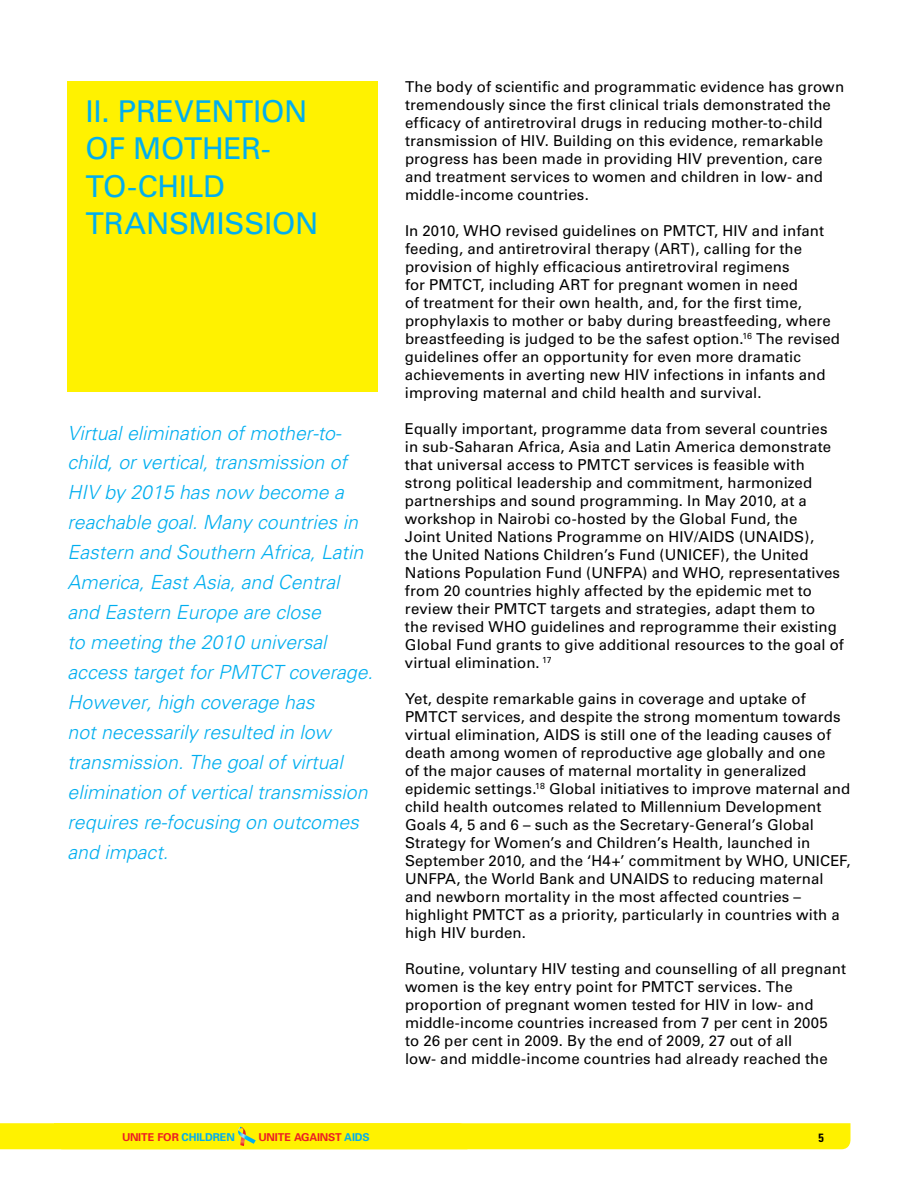
<style>
.page{position:relative;width:918px;height:1188px;background:#fff}
.page>*{position:absolute;margin:0;border:0;box-sizing:border-box;transform-origin:0 0}
.t1{font:30px/37.5px "Univers";letter-spacing:-.01em;color:#00aeef}
.t2{font:italic 300 19.5px/30px "Univers";color:#00aeef}
.t3{font:15px/18px "Univers";letter-spacing:.005em;color:#000}
.t4{font:700 condensed 12px "Univers";color:#000}
.t5{font:700 10.8px "Univers";letter-spacing:-.01em;color:#ed1d24}
.s1{color:#00aeef}
</style>
<div class="page">
<div style="left:68px;top:81px;width:310px;height:311px;background:#fff200"></div>
<div style="left:0;top:1123px;width:850px;height:26px;background:#fff200"></div>
<h1 class="t1" style="left:86px;top:92px;width:234px">II. PREVENTion<br>of MOTHER-<br>TO-CHILD<br>TRANSMISSION</h1>
<p class="t2" style="left:68px;top:418px;width:307px">Virtual elimination of mother-to&shy;child, or vertical, transmission of<br>HIV by 2015 has now become a reachable goal. Many countries in<br>Eastern and Southern Africa, Latin<br>America, East Asia, and Central and Eastern Europe are close<br>to meeting the 2010 universal access target for PMTCT coverage.<br>However, high coverage has<br>not necessarily resulted in low transmission. The goal of virtual elimination of vertical transmission requires re-focusing on outcomes and impact.</p>
<p class="t5" style="left:122px;top:1130px;width:114px">UNITE FOR <span class="s1">CHILDREN</span></p>
<p class="t5" style="left:259px;top:1130px;width:113px">UNITE AGAINST <span class="s1">AIDS</span></p>
<p class="t3" style="left:405px;top:78px;width:441px">The body of scientific and programmatic evidence has grown tremendously since the first clinical trials demonstrated the efficacy of antiretroviral drugs in reducing mother-to-child transmission of HIV. Building on this evidence, remarkable progress has been made in providing HIV prevention, care and treatment services to women and children in low- and middle-income countries.</p>
<p class="t3" style="left:405px;top:222px;width:437px">In 2010, WHO revised guidelines on PMTCT, HIV and infant feeding, and antiretroviral therapy (ART), calling for the provision of highly efficacious antiretroviral regimens<br>for PMTCT, including ART for pregnant women in need<br>of treatment for their own health, and, for the first time, prophylaxis to mother or baby during breastfeeding, where breastfeeding is judged to be the safest option.<sup>16</sup> The revised guidelines offer an opportunity for even more dramatic achievements in averting new HIV infections in infants and improving maternal and child health and survival.</p>
<p class="t3" style="left:405px;top:420px;width:440px">Equally important, programme data from several countries in sub-Saharan Africa, Asia and Latin America demonstrate that universal access to PMTCT services is feasible with strong political leadership and commitment, harmonized partnerships and sound programming. In May 2010, at a workshop in Nairobi co-hosted by the Global Fund, the<br>Joint United Nations Programme on HIV/AIDS (UNAIDS),<br>the United Nations Children’s Fund (UNICEF), the United Nations Population Fund (UNFPA) and WHO, representatives from 20 countries highly affected by the epidemic met to review their PMTCT targets and strategies, adapt them to<br>the revised WHO guidelines and reprogramme their existing Global Fund grants to give additional resources to the goal of virtual elimination. <sup>17</sup></p>
<p class="t3" style="left:405px;top:690px;width:447px">Yet, despite remarkable gains in coverage and uptake of PMTCT services, and despite the strong momentum towards virtual elimination, AIDS is still one of the leading causes of death among women of reproductive age globally and one<br>of the major causes of maternal mortality in generalized epidemic settings.<sup>18</sup> Global initiatives to improve maternal and child health outcomes related to Millennium Development Goals 4, 5 and 6 – such as the Secretary-General’s Global Strategy for Women’s and Children’s Health, launched in September 2010, and the ‘H4+’ commitment by WHO, UNICEF, UNFPA, the World Bank and UNAIDS to reducing maternal and newborn mortality in the most affected countries – highlight PMTCT as a priority, particularly in countries with a high HIV burden.</p>
<p class="t3" style="left:405px;top:960px;width:443px">Routine, voluntary HIV testing and counselling of all pregnant women is the key entry point for PMTCT services. The proportion of pregnant women tested for HIV in low- and middle-income countries increased from 7 per cent in 2005<br>to 26 per cent in 2009. By the end of 2009, 27 out of all<br>low- and middle-income countries had already reached the</p>
<p class="t4" style="left:819px;top:1130px;width:7px">5</p>
</div>
